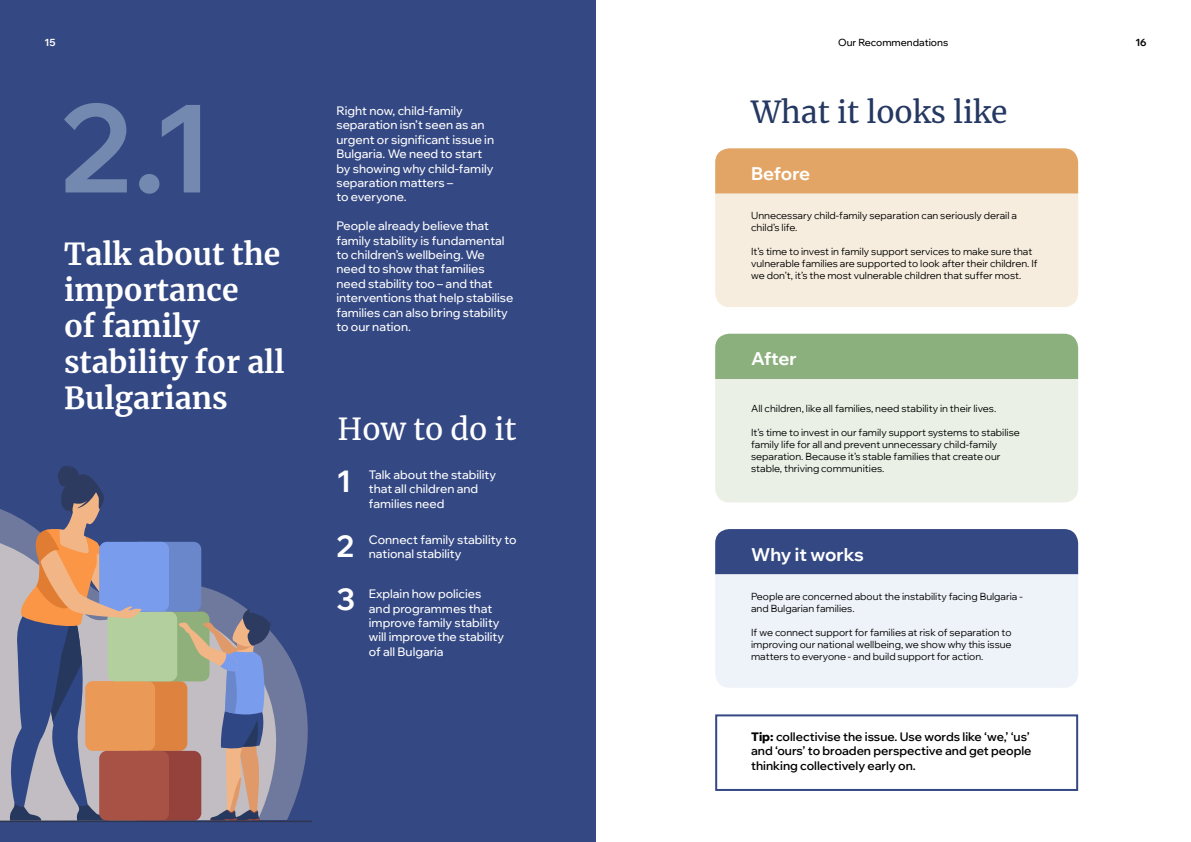
<style>
.page{position:relative;width:1191px;height:842px;background:#fff}
.page>*{position:absolute;margin:0;border:0;box-sizing:border-box;transform-origin:0 0}
.t1{font:700 30px/36px "Merriweather";color:#fff}
.t2{font:30px "Merriweather";color:#243861}
.t3{font:30px "Merriweather";color:#fff}
.t4{font:700 30px/64.8px "Wix Madefor Display";color:#fff}
.t5{font:700 18px "Wix Madefor Display";letter-spacing:-.01em;color:#fff}
.t6{font:500 12px/14.4px "Wix Madefor Display";color:#fff}
.t7{font:600 12px/14.4px "Wix Madefor Display";color:#000}
.t8{font:10px/12px "Wix Madefor Display";color:#000}
.t9{font:500 10px "Wix Madefor Display";color:#000}
.t10{font:700 10px "Wix Madefor Display";color:#fff}
.t11{font:700 10px "Wix Madefor Display";color:#000}
.s1{font-weight:800}
</style>
<div class="page">
<div style="left:0;top:0;width:595px;height:842px;background:#344883"></div>
<svg style="left:64px;top:103px;width:136px;height:91px"></svg>
<svg style="left:0;top:465px;width:312px;height:357px"></svg>
<div style="left:715px;top:148px;width:363px;height:46px;background:#e2a566"></div>
<div style="left:715px;top:529px;width:363px;height:45px;background:#344883"></div>
<div style="left:715px;top:334px;width:363px;height:45px;background:#8cb07d"></div>
<div style="left:715px;top:194px;width:363px;height:113px;background:#f6edde"></div>
<div style="left:715px;top:574px;width:363px;height:114px;background:#eef3f9"></div>
<div style="left:715px;top:379px;width:363px;height:123px;background:#eaf0e5"></div>
<div style="left:715px;top:714px;width:363px;height:77px;border:2px solid #344883"></div>
<p class="t9" style="left:838px;top:35px;width:112px">Our Recommendations</p>
<p class="t10" style="left:44px;top:35px;width:12px">15</p>
<p class="t11" style="left:1135px;top:35px;width:13px">16</p>
<h1 class="t1" style="left:64px;top:235px;width:222px">Talk about the importance<br>of family stability for all<br>Bulgarians</h1>
<p class="t6" style="left:336px;top:103px;width:159px">Right now, child-family separation isn’t seen as an urgent or significant issue in<br>Bulgaria. We need to start by showing why child-family separation matters –<br>to everyone.</p>
<p class="t6" style="left:336px;top:218px;width:178px">People already believe that family stability is fundamental to children’s wellbeing. We need to show that families need stability too – and that interventions that help stabilise families can also bring stability to our nation.</p>
<h1 class="t3" style="left:338px;top:408px;width:181px">How to do it</h1>
<p class="t6" style="left:369px;top:467px;width:129px">Talk about the stability that all children and families need</p>
<p class="t6" style="left:369px;top:531px;width:149px">Connect family stability to national stability</p>
<p class="t6" style="left:369px;top:586px;width:137px">Explain how policies and programmes that improve family stability will improve the stability of all Bulgaria</p>
<h1 class="t4" style="left:336px;top:447px;width:19px">1<br>2</h1>
<h1 class="t4" style="left:336px;top:565px;width:20px">3</h1>
<h1 class="t2" style="left:751px;top:92px;width:258px">What it looks like</h1>
<h2 class="t5" style="left:751px;top:159px;width:61px">Before</h2>
<p class="t8" style="left:751px;top:209px;width:267px">Unnecessary child-family separation can seriously derail a child’s life.</p>
<p class="t8" style="left:751px;top:245px;width:288px">It’s time to invest in family support services to make sure that vulnerable families are supported to look after their children. If we don’t, it’s the most vulnerable children that suffer most.</p>
<h2 class="t5" style="left:751px;top:345px;width:47px">After</h2>
<p class="t8" style="left:751px;top:402px;width:247px">All children, like all families, need stability in their lives.</p>
<p class="t8" style="left:751px;top:426px;width:270px">It’s time to invest in our family support systems to stabilise family life for all and prevent unnecessary child-family separation. Because it’s stable families that create our stable, thriving communities.</p>
<h2 class="t5" style="left:751px;top:540px;width:114px">Why it works</h2>
<p class="t8" style="left:751px;top:589px;width:273px">People are concerned about the instability facing Bulgaria - and Bulgarian families.</p>
<p class="t8" style="left:751px;top:625px;width:262px;text-align:justify">If we connect support for families at risk of separation to improving our national wellbeing, we show why this issue matters to everyone - and build support for action.</p>
<p class="t7" style="left:751px;top:729px;width:282px"><span class="s1">Tip:</span> collectivise the issue. Use words like ‘we,’ ‘us’ and ‘ours’ to broaden perspective and get people thinking collectively early on.</p>
</div>
